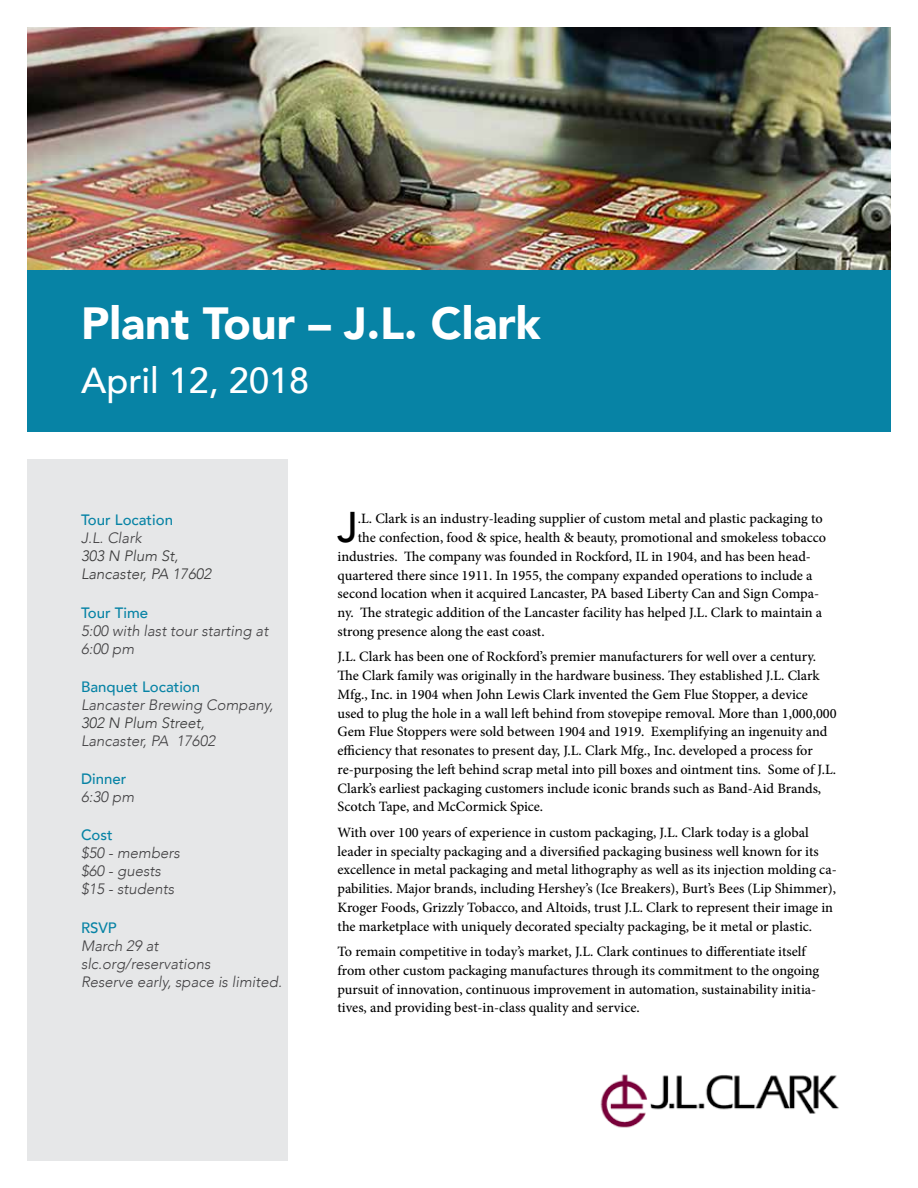
<style>
.page{position:relative;width:918px;height:1188px;background:#fff}
.page>*{position:absolute;margin:0;border:0;box-sizing:border-box;transform-origin:0 0}
.t1{font:900 45px "Avenir";color:#fff}
.t2{font:500 42.9px "Avenir";color:#000}
.t3{font:500 36px "Avenir";color:#fff}
.t4{font:italic 300 15px/18px "Avenir";color:#414042}
.t5{font:500 15px "Avenir";color:#0783a5}
.t6{font:italic 300 15px/18px "Avenir";color:#383838}
.t7{font:500 14.25px/18.8px "Minion Pro";color:#000}
</style>
<div class="page">
<img style="left:27px;top:27px;width:864px;height:243px">
<div style="left:27px;top:270px;width:864px;height:162px;background:#0783a5"></div>
<div style="left:27px;top:459px;width:261px;height:702px;background:#e6e7e8"></div>
<img style="left:600px;top:1074px;width:239px;height:54px">
<h1 class="t1" style="left:81px;top:285px;width:461px">Plant Tour – J.L. Clark</h1>
<h3 class="t3" style="left:81px;top:350px;width:230px">April 12, 2018</h3>
<p class="t5" style="left:81px;top:507px;width:94px">Tour Location</p>
<p class="t4" style="left:81px;top:529px;width:62px">J.L. Clark</p>
<p class="t6" style="left:81px;top:547px;width:132px">303 N Plum St,<br>Lancaster, PA 17602</p>
<p class="t5" style="left:81px;top:599px;width:69px">Tour Time</p>
<p class="t4" style="left:81px;top:621px;width:189px">5:00 with last tour starting at<br>6:00 pm</p>
<p class="t5" style="left:81px;top:674px;width:121px">Banquet Location</p>
<p class="t4" style="left:81px;top:696px;width:194px">Lancaster Brewing Company,</p>
<p class="t6" style="left:81px;top:714px;width:125px">302 N Plum Street,</p>
<p class="t4" style="left:81px;top:732px;width:136px">Lancaster, PA 17602</p>
<p class="t5" style="left:81px;top:766px;width:47px">Dinner</p>
<p class="t4" style="left:81px;top:788px;width:55px">6:30 pm</p>
<p class="t5" style="left:81px;top:822px;width:33px">Cost</p>
<p class="t4" style="left:81px;top:844px;width:100px">$50 - members $60 - guests $15 - students</p>
<p class="t5" style="left:81px;top:914px;width:37px">RSVP</p>
<p class="t4" style="left:81px;top:936px;width:202px">March 29 at slc.org/reservations<br>Reserve early, space is limited.</p>
<h2 class="t2" style="left:337px;top:490px;width:22px">J</h2>
<p class="t7" style="left:358px;top:509px;width:466px">.L. Clark is an industry-leading supplier of custom metal and plastic packaging to</p>
<p class="t7" style="left:358px;top:528px;width:470px">the confection, food &amp; spice, health &amp; beauty, promotional and smokeless tobacco</p>
<p class="t7" style="left:338px;top:547px;width:475px">industries. The company was founded in Rockford, IL in 1904, and has been head-</p>
<p class="t7" style="left:338px;top:566px;width:477px">quartered there since 1911. In 1955, the company expanded operations to include a</p>
<p class="t7" style="left:338px;top:584px;width:483px">second location when it acquired Lancaster, PA based Liberty Can and Sign Compa-</p>
<p class="t7" style="left:338px;top:603px;width:486px">ny. The strategic addition of the Lancaster facility has helped J.L. Clark to maintain a</p>
<p class="t7" style="left:338px;top:622px;width:209px">strong presence along the east coast.</p>
<p class="t7" style="left:338px;top:647px;width:501px">J.L. Clark has been one of Rockford’s premier manufacturers for well over a century.<br>The Clark family was originally in the hardware business. They established J.L. Clark Mfg., Inc. in 1904 when John Lewis Clark invented the Gem Flue Stopper, a device used to plug the hole in a wall left behind from stovepipe removal. More than 1,000,000<br>Gem Flue Stoppers were sold between 1904 and 1919. Exemplifying an ingenuity and efficiency that resonates to present day, J.L. Clark Mfg., Inc. developed a process for re-purposing the left behind scrap metal into pill boxes and ointment tins. Some of J.L.<br>Clark’s earliest packaging customers include iconic brands such as Band-Aid Brands, Scotch Tape, and McCormick Spice.</p>
<p class="t7" style="left:338px;top:823px;width:501px">With over 100 years of experience in custom packaging, J.L. Clark today is a global leader in specialty packaging and a diversified packaging business well known for its excellence in metal packaging and metal lithography as well as its injection molding ca&shy;pabilities. Major brands, including Hershey’s (Ice Breakers), Burt’s Bees (Lip Shimmer), Kroger Foods, Grizzly Tobacco, and Altoids, trust J.L. Clark to represent their image in the marketplace with uniquely decorated specialty packaging, be it metal or plastic.</p>
<p class="t7" style="left:338px;top:942px;width:483px">To remain competitive in today’s market, J.L. Clark continues to differentiate itself from other custom packaging manufactures through its commitment to the ongoing pursuit of innovation, continuous improvement in automation, sustainability initia&shy;tives, and providing best-in-class quality and service.</p>
</div>
